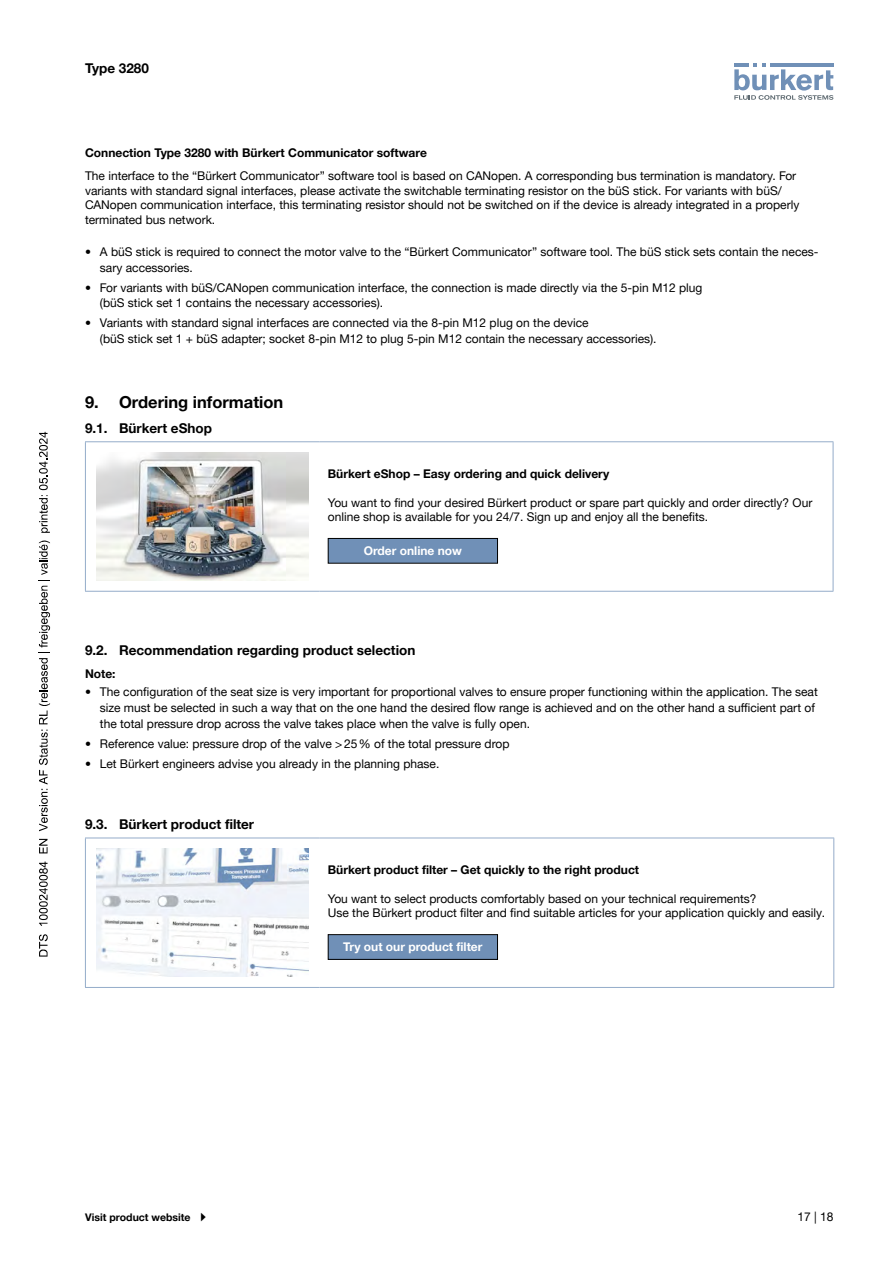
<style>
.page{position:relative;width:893px;height:1263px;background:#fff}
.page>*{position:absolute;margin:0;border:0;box-sizing:border-box;transform-origin:0 0}
.t1{font:700 16.5px "Helvetica Neue LTW1 G";color:#000}
.t2{font:700 13.5px "Helvetica Neue LTW1 G";color:#000}
.t3{font:12px/14.4px "Helvetica Neue LTW1 G";color:#000}
.t4{font:700 12px "Helvetica Neue LTW1 G";color:#000}
.t5{font:700 12px "Helvetica Neue LTW1 G";color:#fff}
.t6{font:700 10.5px "Helvetica Neue LTW1 G";color:#000}
</style>
<div class="page">
<svg style="left:734px;top:63px;width:99px;height:37px"></svg>
<hr style="left:85px;top:441px;width:234px;height:1px;background:#94acc9">
<hr style="left:85px;top:442px;width:1px;height:149px;background:#94acc9">
<hr style="left:319px;top:441px;width:514px;height:1px;background:#94acc9">
<hr style="left:833px;top:442px;width:1px;height:149px;background:#94acc9">
<hr style="left:85px;top:591px;width:234px;height:1px;background:#94acc9">
<hr style="left:319px;top:591px;width:514px;height:1px;background:#94acc9">
<img style="left:96px;top:453px;width:213px;height:127px">
<div style="left:328px;top:538px;width:169px;height:25px;background:#7090b7"></div>
<div style="left:328px;top:538px;width:170px;height:26px;border:1px solid #000"></div>
<hr style="left:85px;top:838px;width:234px;height:1px;background:#94acc9">
<hr style="left:85px;top:838px;width:1px;height:149px;background:#94acc9">
<hr style="left:319px;top:838px;width:515px;height:1px;background:#94acc9">
<hr style="left:833px;top:838px;width:1px;height:149px;background:#94acc9">
<hr style="left:85px;top:987px;width:234px;height:1px;background:#94acc9">
<hr style="left:319px;top:987px;width:515px;height:1px;background:#94acc9">
<img style="left:96px;top:849px;width:213px;height:127px">
<div style="left:328px;top:935px;width:169px;height:24px;background:#7090b7"></div>
<div style="left:328px;top:934px;width:170px;height:26px;border:1px solid #000"></div>
<svg style="left:39px;top:934px;width:9px;height:22px"></svg>
<svg style="left:39px;top:861px;width:9px;height:65px"></svg>
<svg style="left:39px;top:839px;width:9px;height:14px"></svg>
<svg style="left:39px;top:540px;width:11px;height:291px"></svg>
<svg style="left:39px;top:432px;width:11px;height:101px"></svg>
<p class="t2" style="left:85px;top:60px;width:65px">Type 3280</p>
<p class="t4" style="left:85px;top:146px;width:343px">Connection Type 3280 with Bürkert Communicator software</p>
<p class="t3" style="left:85px;top:169px;width:716px">The interface to the “Bürkert Communicator” software tool is based on CANopen. A corresponding bus termination is mandatory. For variants with standard signal interfaces, please activate the switchable terminating resistor on the büS stick. For variants with büS/ CANopen communication interface, this terminating resistor should not be switched on if the device is already integrated in a properly terminated bus network.</p>
<p class="t3" style="left:100px;top:244px;width:720px;line-height:15.8px;text-indent:-15px">• A büS stick is required to connect the motor valve to the “Bürkert Communicator” software tool. The büS stick sets contain the neces&shy;sary accessories.</p>
<p class="t3" style="left:100px;top:279px;width:604px;line-height:15.8px;text-indent:-15px">• For variants with büS/CANopen communication interface, the connection is made directly via the 5-pin M12 plug (büS stick set 1 contains the necessary accessories).</p>
<p class="t3" style="left:100px;top:315px;width:558px;line-height:15.8px;text-indent:-15px">• Variants with standard signal interfaces are connected via the 8-pin M12 plug on the device<br>(büS stick set 1 + büS adapter; socket 8-pin M12 to plug 5-pin M12 contain the necessary accessories).</p>
<h1 class="t1" style="left:85px;top:392px;width:200px">9. Ordering information</h1>
<p class="t2" style="left:85px;top:420px;width:128px">9.1. Bürkert eShop</p>
<p class="t4" style="left:328px;top:466px;width:283px">Bürkert eShop – Easy ordering and quick delivery</p>
<p class="t3" style="left:328px;top:495px;width:486px">You want to find your desired Bürkert product or spare part quickly and order directly? Our online shop is available for you 24/7. Sign up and enjoy all the benefits.</p>
<p class="t5" style="left:364px;top:543px;width:100px">Order online now</p>
<p class="t2" style="left:85px;top:642px;width:332px">9.2. Recommendation regarding product selection</p>
<p class="t4" style="left:85px;top:666px;width:32px">Note:</p>
<p class="t3" style="left:100px;top:684px;width:719px;line-height:15.8px;text-indent:-15px">• The configuration of the seat size is very important for proportional valves to ensure proper functioning within the application. The seat size must be selected in such a way that on the one hand the desired flow range is achieved and on the other hand a sufficient part of the total pressure drop across the valve takes place when the valve is fully open.</p>
<p class="t3" style="left:85px;top:736px;width:426px">• Reference value: pressure drop of the valve &gt;25% of the total pressure drop</p>
<p class="t3" style="left:85px;top:756px;width:356px">• Let Bürkert engineers advise you already in the planning phase.</p>
<p class="t2" style="left:85px;top:816px;width:171px">9.3. Bürkert product filter</p>
<p class="t4" style="left:328px;top:862px;width:313px">Bürkert product filter – Get quickly to the right product</p>
<p class="t3" style="left:328px;top:891px;width:499px">You want to select products comfortably based on your technical requirements?<br>Use the Bürkert product filter and find suitable articles for your application quickly and easily.</p>
<p class="t5" style="left:343px;top:939px;width:141px">Try out our product filter</p>
<p class="t6" style="left:85px;top:1211px;width:107px">Visit product website</p>
<p class="t3" style="left:797px;top:1209px;width:38px">17 | 18</p>
</div>
